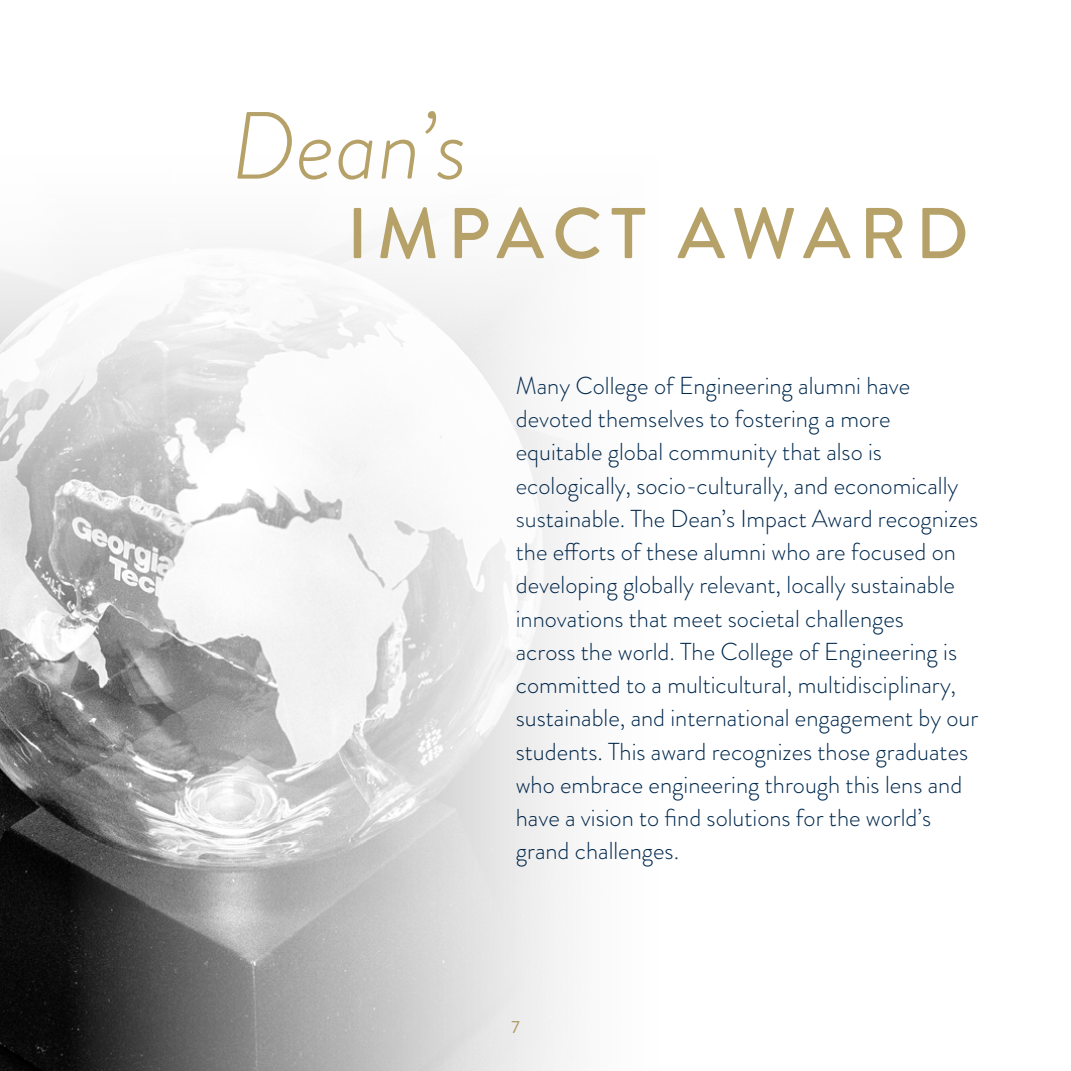
<style>
.page{position:relative;width:1071px;height:1071px;background:#fff}
.page>*{position:absolute;margin:0;border:0;box-sizing:border-box;transform-origin:0 0}
.t1{font:italic 300 95.2px "Brandon Grotesque";color:#b6a268}
.t2{font:500 71.75px "Brandon Grotesque";letter-spacing:.12em;color:#b6a268}
.t3{font:300 24.5px/33.2px "Brandon Grotesque";color:#00294e}
.t4{font:17.5px "Brandon Grotesque";color:#b6a268}
</style>
<div class="page">
<img style="left:0;top:247px;width:568px;height:824px">
<p class="t1" style="left:231px;top:81px;width:239px">Dean’s</p>
<p class="t2" style="left:347px;top:184px;width:623px">IMPACT AWARD</p>
<p class="t3" style="left:516px;top:369px;width:464px">Many College of Engineering alumni have devoted themselves to fostering a more equitable global community that also is ecologically, socio-culturally, and economically sustainable. The Dean’s Impact Award recognizes the efforts of these alumni who are focused on developing globally relevant, locally sustainable innovations that meet societal challenges<br>across the world. The College of Engineering is committed to a multicultural, multidisciplinary, sustainable, and international engagement by our students. This award recognizes those graduates who embrace engineering through this lens and have a vision to find solutions for the world’s grand challenges.</p>
<p class="t4" style="left:511px;top:1015px;width:10px">7</p>
</div>
